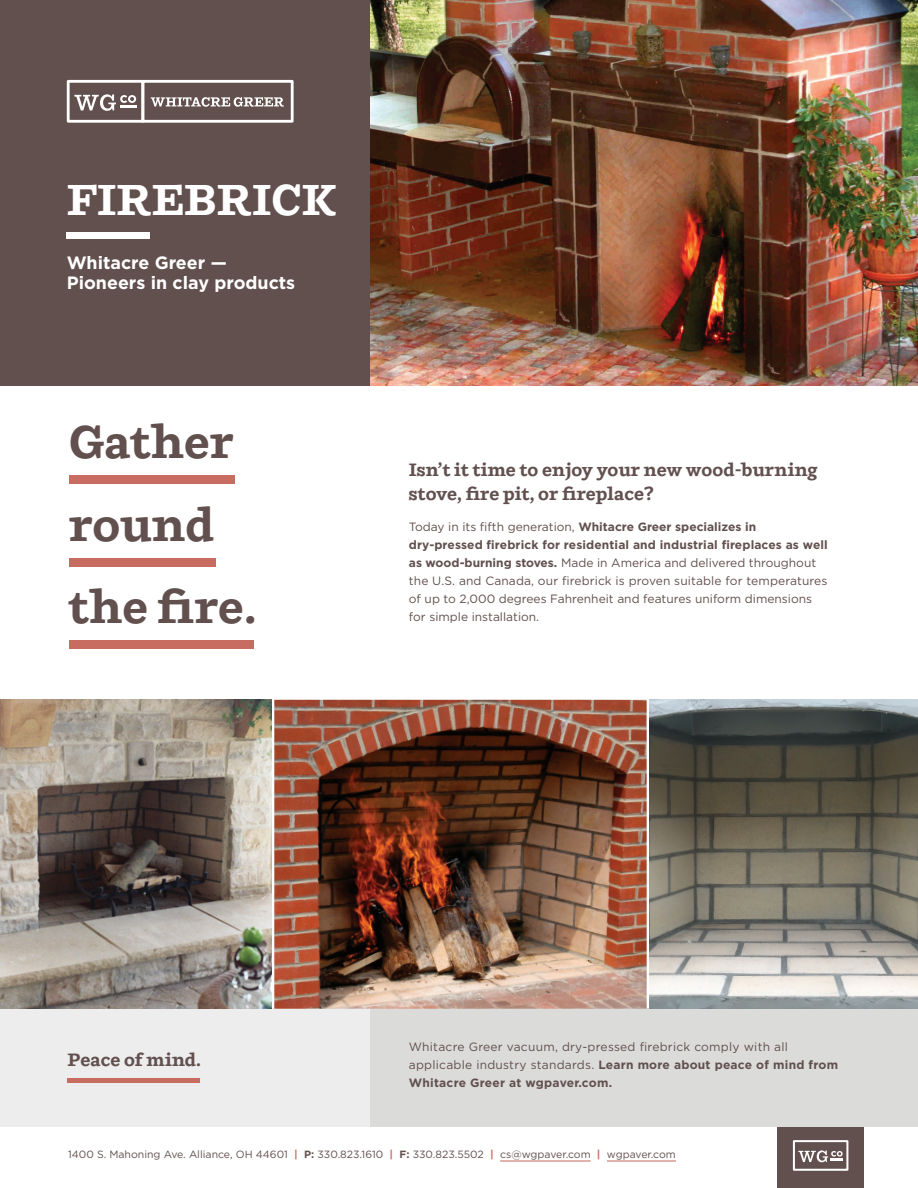
<style>
.page{position:relative;width:918px;height:1188px;background:#fff}
.page>*{position:absolute;margin:0;border:0;box-sizing:border-box;transform-origin:0 0}
.t1{font:700 46.2px/82.7px "Ulises";letter-spacing:-.01em;color:#61504e}
.t2{font:700 43.5px "Ulises";color:#fff}
.t3{font:700 18px/24px "Ulises";color:#61504e}
.t4{font:700 17.85px/19.5px "Gotham";color:#fff}
.t5{font:12px/18px "Gotham";color:#61504e}
.t6{font:12px/18px "Gotham";letter-spacing:.02em;color:#61504e}
.t7{font:10.5px "Gotham";color:#61504e}
.s1{font-weight:700}
.s2{font-weight:700;color:#c86c61}
</style>
<div class="page">
<div style="left:69px;top:475px;width:166px;height:9px;background:#c86c61"></div>
<div style="left:69px;top:558px;width:146px;height:8px;background:#c86c61"></div>
<div style="left:69px;top:641px;width:185px;height:8px;background:#c86c61"></div>
<div style="left:777px;top:1127px;width:87px;height:61px;background:#61504e"></div>
<div style="left:793px;top:1140px;width:55px;height:31px;border:2px solid #fff"></div>
<svg style="left:798px;top:1150px;width:45px;height:12px"></svg>
<hr style="left:500px;top:1160px;width:91px;height:2px;background:#c86c61">
<hr style="left:607px;top:1160px;width:69px;height:2px;background:#c86c61">
<img style="left:370px;top:0;width:548px;height:386px">
<div style="left:0;top:0;width:370px;height:386px;background:#61504e"></div>
<div style="left:67px;top:232px;width:83px;height:7px;background:#fff"></div>
<div style="left:141px;top:80px;width:153px;height:43px;border:3px solid #fff"></div>
<svg style="left:151px;top:97px;width:133px;height:10px"></svg>
<div style="left:67px;top:80px;width:77px;height:43px;border:3px solid #fff"></div>
<svg style="left:74px;top:94px;width:62px;height:17px"></svg>
<hr style="left:120px;top:105px;width:17px;height:3px;background:#fff">
<div style="left:370px;top:1009px;width:548px;height:118px;background:#d6d6d5"></div>
<div style="left:0;top:1009px;width:370px;height:118px;background:#ededed"></div>
<hr style="left:68px;top:1078px;width:132px;height:4px;background:#c86c61">
<img style="left:274px;top:700px;width:373px;height:309px">
<img style="left:0;top:700px;width:271px;height:309px">
<img style="left:650px;top:700px;width:268px;height:309px">
<p class="t2" style="left:67px;top:174px;width:272px">FIREBRICK</p>
<p class="t4" style="left:67px;top:253px;width:230px">Whitacre Greer —<br>Pioneers in clay products</p>
<p class="t1" style="left:69px;top:402px;width:189px">Gather round the fire.</p>
<p class="t3" style="left:409px;top:458px;width:411px">Isn’t it time to enjoy your new wood-burning stove, fire pit, or fireplace?</p>
<p class="t5" style="left:409px;top:518px;width:420px">Today in its fifth generation, <span class="s1">Whitacre Greer specializes in dry-pressed firebrick for residential and industrial fireplaces as well as wood-burning stoves.</span> Made in America and delivered throughout the U.S. and Canada, our firebrick is proven suitable for temperatures of up to 2,000 degrees Fahrenheit and features uniform dimensions for simple installation.</p>
<p class="t3" style="left:68px;top:1048px;width:135px">Peace of mind.</p>
<p class="t6" style="left:409px;top:1038px;width:431px">Whitacre Greer vacuum, dry-pressed firebrick comply with all applicable industry standards. <span class="s1">Learn more about peace of mind from<br>Whitacre Greer at wgpaver.com.</span></p>
<p class="t7" style="left:68px;top:1148px;width:609px">1400 S. Mahoning Ave. Alliance, OH 44601 <span class="s2">|</span> <span class="s1">P:</span> 330.823.1610 <span class="s2">|</span> <span class="s1">F:</span> 330.823.5502 <span class="s2">|</span> cs@wgpaver.com <span class="s2">|</span> wgpaver.com</p>
</div>
